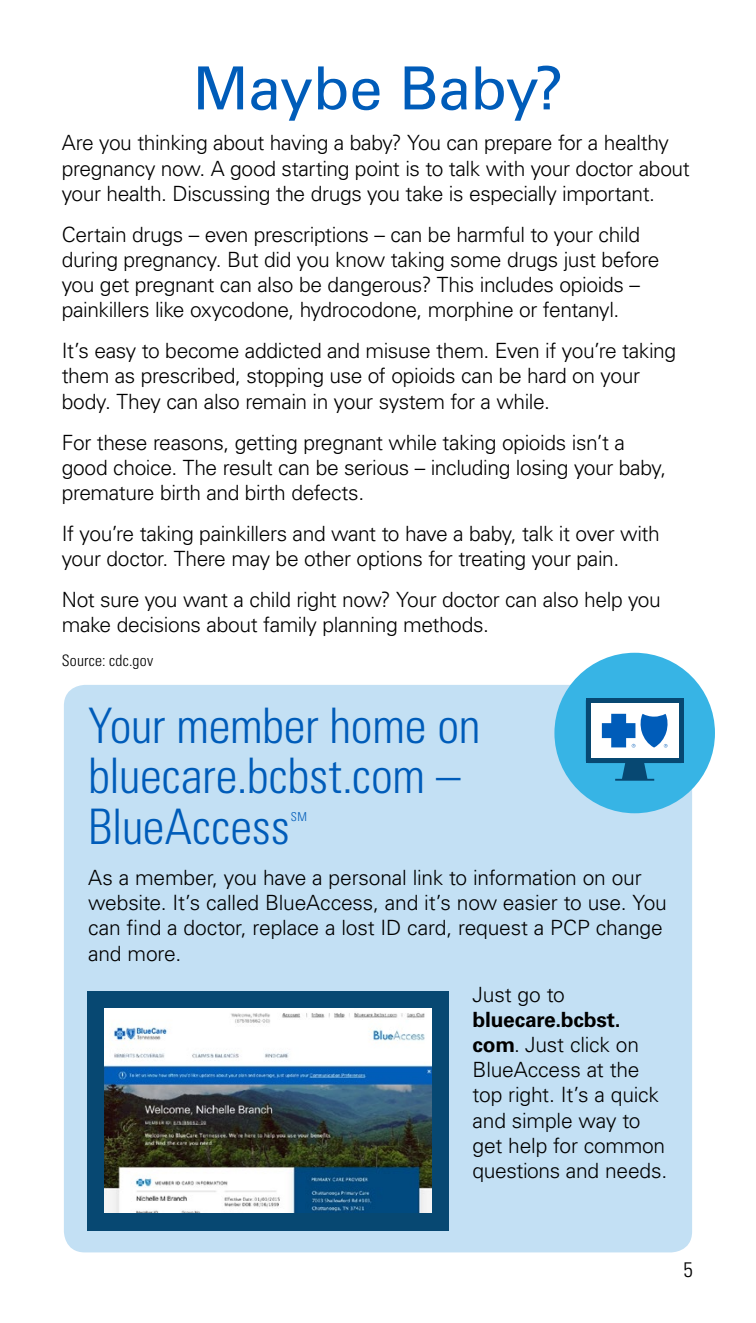
<style>
.page{position:relative;width:756px;height:1323px;background:#fff}
.page>*{position:absolute;margin:0;border:0;box-sizing:border-box;transform-origin:0 0}
.t1{font:59.5px "Univers LT Std";letter-spacing:-.01em;color:#005cb9}
.t2{font:300 condensed 49px/50.8px "Univers LT Std";letter-spacing:-.005em;color:#005cb9}
.t3{font:300 21px/25.2px "Univers LT Std";letter-spacing:-.02em;color:#000}
.t4{font:300 condensed 21px "Univers LT Std";color:#000}
.t5{font:300 condensed 15.75px "Univers LT Std";letter-spacing:.015em;color:#000}
.t6{font:300 condensed 12.25px "Univers LT Std";color:#005cb9}
.s1{font-weight:700}
</style>
<div class="page">
<div style="left:64px;top:685px;width:628px;height:567px;background:#c3e0f4;border-radius:21px"></div>
<div style="left:554px;top:653px;width:161px;height:160px;background:#37b4e5;border-radius:50%"></div>
<svg style="left:586px;top:698px;width:98px;height:83px"></svg>
<div style="left:88px;top:991px;width:361px;height:239px;background:#074872"></div>
<img style="left:105px;top:1008px;width:327px;height:205px">
<h2 class="t1" style="left:193px;top:53px;width:372px">Maybe Baby?</h2>
<p class="t3" style="left:62px;top:130px;width:630px">Are you thinking about having a baby? You can prepare for a healthy pregnancy now. A good starting point is to talk with your doctor about your health. Discussing the drugs you take is especially important.</p>
<p class="t3" style="left:62px;top:222px;width:599px">Certain drugs – even prescriptions – can be harmful to your child during pregnancy. But did you know taking some drugs just before you get pregnant can also be dangerous? This includes opioids – painkillers like oxycodone, hydrocodone, morphine or fentanyl.</p>
<p class="t3" style="left:62px;top:338px;width:616px">It’s easy to become addicted and misuse them. Even if you’re taking them as prescribed, stopping use of opioids can be hard on your body. They can also remain in your system for a while.</p>
<p class="t3" style="left:62px;top:430px;width:606px">For these reasons, getting pregnant while taking opioids isn’t a good choice. The result can be serious – including losing your baby, premature birth and birth defects.</p>
<p class="t3" style="left:62px;top:521px;width:600px">If you’re taking painkillers and want to have a baby, talk it over with your doctor. There may be other options for treating your pain.</p>
<p class="t3" style="left:62px;top:587px;width:601px">Not sure you want a child right now? Your doctor can also help you make decisions about family planning methods.</p>
<p class="t5" style="left:62px;top:651px;width:93px">Source: cdc.gov</p>
<h2 class="t2" style="left:88px;top:700px;width:394px">Your member home on bluecare.bcbst.com –<br>BlueAccess</h2>
<h2 class="t6" style="left:291px;top:810px;width:17px">SM</h2>
<p class="t3" style="left:88px;top:865px;width:580px">As a member, you have a personal link to information on our website. It’s called BlueAccess, and it’s now easier to use. You can find a doctor, replace a lost ID card, request a PCP change and more.</p>
<p class="t3" style="left:473px;top:982px;width:196px">Just go to <span class="s1">bluecare.bcbst. com</span>. Just click on<br>BlueAccess at the top right. It’s a quick and simple way to get help for common questions and needs.</p>
<p class="t4" style="left:683px;top:1257px;width:11px">5</p>
</div>
